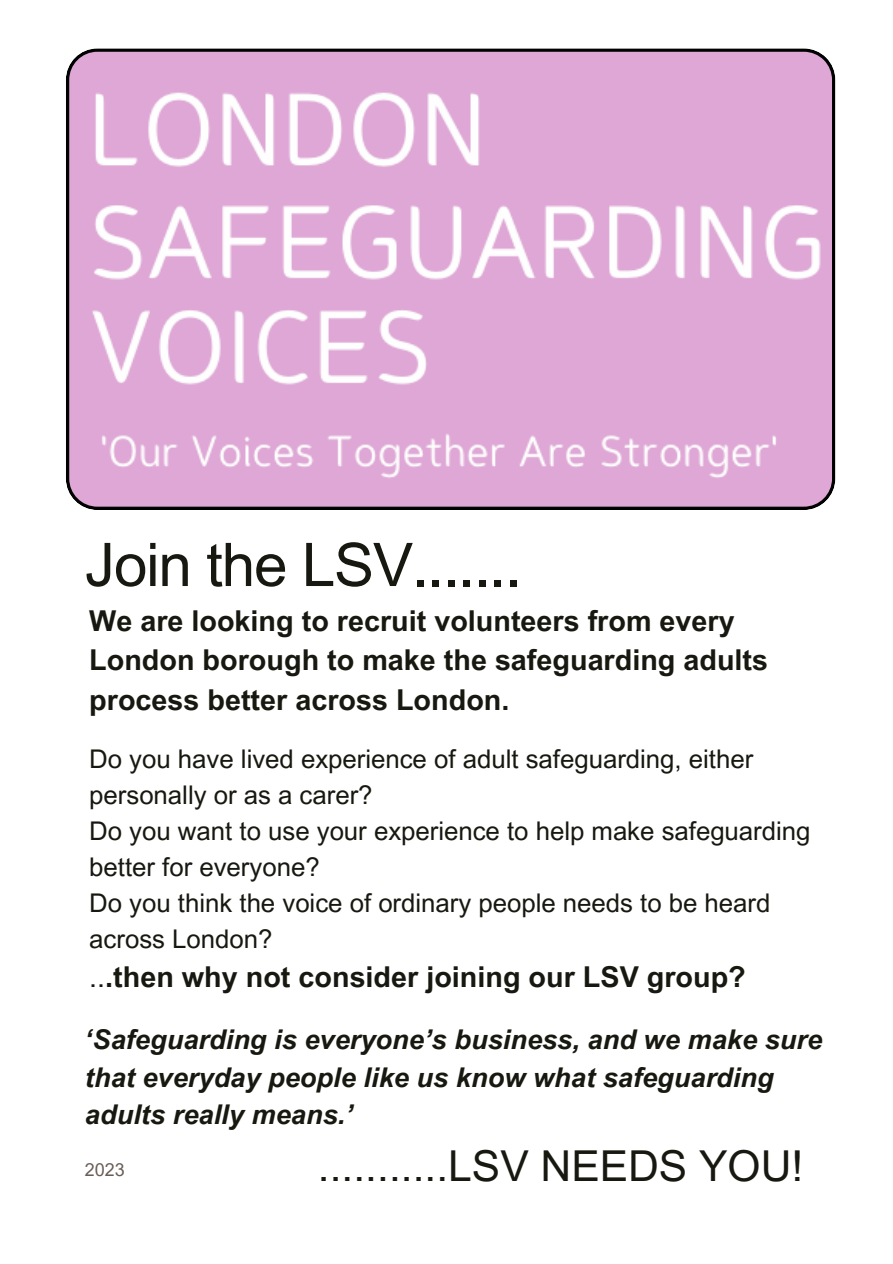
<style>
.page{position:relative;width:893px;height:1264px;background:#fff}
.page>*{position:absolute;margin:0;border:0;box-sizing:border-box;transform-origin:0 0}
.t1{font:60.15px "Arial MT Pro";letter-spacing:-.02em;color:#171810}
.t2{font:42.6px "Arial MT Pro";color:#171810}
.t3{font:700 28.8px/39.3px "Arial MT Pro";color:#171810}
.t4{font:italic 700 27.3px/37px "Arial MT Pro";color:#171810}
.t5{font:25.8px/36px "Arial MT Pro";color:#171810}
.t6{font:18px "Arial MT Pro";color:#695d57}
.s1{font-weight:400}
</style>
<div class="page">
<svg style="left:66px;top:48px;width:769px;height:462px;background:#dcacd4"></svg>
<p class="t1" style="left:85px;top:542px;width:438px">Join the LSV.......</p>
<p class="t3" style="left:89px;top:605px;width:680px">We are looking to recruit volunteers from every<br>London borough to make the safeguarding adults process better across London.</p>
<p class="t5" style="left:89px;top:744px;width:665px">Do you have lived experience of adult safeguarding, either personally or as a carer?</p>
<p class="t5" style="left:89px;top:816px;width:722px">Do you want to use your experience to help make safeguarding better for everyone?</p>
<p class="t5" style="left:89px;top:888px;width:682px">Do you think the voice of ordinary people needs to be heard across London?</p>
<p class="t3" style="left:89px;top:960px;width:658px"><span class="s1">..</span>.then why not consider joining our LSV group?</p>
<p class="t4" style="left:85px;top:1024px;width:738px">‘Safeguarding is everyone’s business, and we make sure that everyday people like us know what safeguarding adults really means.’</p>
<p class="t6" style="left:85px;top:1163px;width:41px">2023</p>
<p class="t2" style="left:318px;top:1149px;width:487px">...........LSV NEEDS YOU!</p>
</div>
